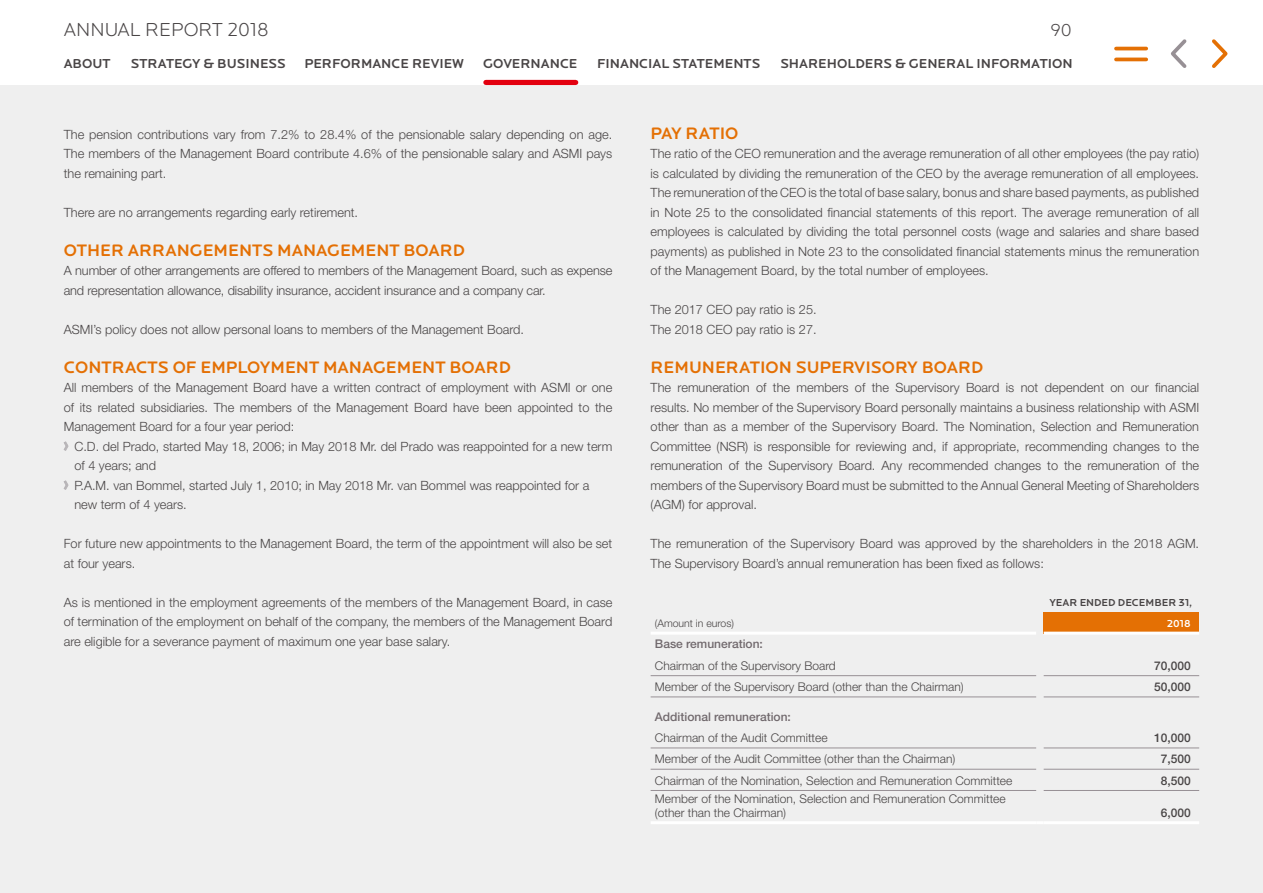
<style>
.page{position:relative;width:1263px;height:893px;background:#fff}
.page>*{position:absolute;margin:0;border:0;box-sizing:border-box;transform-origin:0 0}
.t1{font:300 19.5px "Locator Display";color:#494546}
.t2{font:300 18px "Locator Display";color:#494546}
.t3{font:500 17.25px "Locator Display";color:#e47004}
.t4{font:500 17.25px "Locator Display";letter-spacing:-.02em;color:#e47004}
.t5{font:500 13.5px "Locator Display";color:#494546}
.t6{font:300 12.75px/19.5px "Helvetica Neue LT Std";color:#494546;text-align:justify}
.t7{font:300 12px/13.5px "Helvetica Neue LT Std";color:#494546}
.t8{font:500 12px "Helvetica Neue LT Std";color:#71696d}
.t9{font:500 12px "Helvetica Neue LT Std";color:#494546}
.t10{font:500 10.5px "Locator Display";color:#494546}
.t11{font:300 10.5px "Helvetica Neue LT Std";color:#494546}
.t12{font:500 10.5px "Locator Display";color:#fff}
.s1{font-family:"Futura Std";font-weight:700;font-stretch:condensed;font-size:18px;color:#b7b4b7}
</style>
<div class="page">
<div style="left:0;top:85px;width:1263px;height:808px;background:#efefef"></div>
<svg style="left:1212px;top:39px;width:16px;height:29px"></svg>
<svg style="left:1171px;top:39px;width:16px;height:29px"></svg>
<hr style="left:1116px;top:47px;width:30px;height:3px;background:#e47004">
<hr style="left:1116px;top:58px;width:30px;height:3px;background:#e47004">
<div style="left:486px;top:80px;width:90px;height:5px;background:#e3000f"></div>
<svg style="left:63px;top:441px;width:6px;height:10px"></svg>
<svg style="left:63px;top:480px;width:6px;height:10px"></svg>
<div style="left:1044px;top:612px;width:155px;height:21px;background:#e47004"></div>
<hr style="left:651px;top:632px;width:385px;height:3px;background:#fff">
<hr style="left:1044px;top:632px;width:155px;height:3px;background:#fff">
<hr style="left:651px;top:821px;width:385px;height:3px;background:#fff">
<svg style="left:1036px;top:821px;width:8px;height:3px"></svg>
<hr style="left:1044px;top:821px;width:155px;height:3px;background:#fff">
<hr style="left:651px;top:675px;width:385px;height:1px;background:#979095">
<hr style="left:1044px;top:675px;width:155px;height:1px;background:#979095">
<hr style="left:651px;top:697px;width:385px;height:1px;background:#979095">
<hr style="left:1044px;top:697px;width:155px;height:1px;background:#979095">
<hr style="left:651px;top:748px;width:385px;height:1px;background:#979095">
<hr style="left:1044px;top:748px;width:155px;height:1px;background:#979095">
<hr style="left:651px;top:769px;width:385px;height:1px;background:#979095">
<hr style="left:1044px;top:769px;width:155px;height:1px;background:#979095">
<hr style="left:651px;top:790px;width:385px;height:1px;background:#979095">
<hr style="left:1044px;top:790px;width:155px;height:1px;background:#979095">
<h1 class="t1" style="left:64px;top:19px;width:206px">ANNUAL REPORT 2018</h1>
<p class="t5" style="left:64px;top:56px;width:48px">ABOUT</p>
<p class="t5" style="left:131px;top:56px;width:157px">STRATEGY &amp; BUSINESS</p>
<p class="t5" style="left:304px;top:56px;width:161px">PERFORMANCE REVIEW</p>
<p class="t5" style="left:483px;top:56px;width:96px">GOVERNANCE</p>
<p class="t5" style="left:597px;top:56px;width:165px">FINANCIAL STATEMENTS</p>
<p class="t5" style="left:780px;top:56px;width:294px">SHAREHOLDERS &amp; GENERAL INFORMATION</p>
<h2 class="t2" style="left:1050px;top:21px;width:23px">90</h2>
<p class="t6" style="left:64px;top:124px;width:550px">The pension contributions vary from 7.2% to 28.4% of the pensionable salary depending on age.<br>The members of the Management Board contribute 4.6% of the pensionable salary and ASMI pays the remaining part.</p>
<p class="t6" style="left:64px;top:202px;width:296px">There are no arrangements regarding early retirement.</p>
<h3 class="t3" style="left:64px;top:240px;width:403px">OTHER ARRANGEMENTS MANAGEMENT BOARD</h3>
<p class="t6" style="left:64px;top:261px;width:550px">A number of other arrangements are offered to members of the Management Board, such as expense and representation allowance, disability insurance, accident insurance and a company car.</p>
<p class="t6" style="left:64px;top:319px;width:462px">ASMI’s policy does not allow personal loans to members of the Management Board.</p>
<h3 class="t3" style="left:64px;top:357px;width:448px">CONTRACTS OF EMPLOYMENT MANAGEMENT BOARD</h3>
<p class="t6" style="left:64px;top:378px;width:550px">All members of the Management Board have a written contract of employment with ASMI or one</p>
<p class="t6" style="left:64px;top:397px;width:550px">of its related subsidiaries. The members of the Management Board have been appointed to the</p>
<p class="t6" style="left:64px;top:416px;width:232px">Management Board for a four year period:</p>
<p class="t6" style="left:64px;top:436px;width:550px"><span class="s1">›</span> C.D. del Prado, started May 18, 2006; in May 2018 Mr. del Prado was reappointed for a new term</p>
<p class="t6" style="left:74px;top:456px;width:83px">of 4 years; and</p>
<p class="t6" style="left:64px;top:475px;width:527px"><span class="s1">›</span> P.A.M. van Bommel, started July 1, 2010; in May 2018 Mr. van Bommel was reappointed for a</p>
<p class="t6" style="left:74px;top:495px;width:114px">new term of 4 years.</p>
<p class="t6" style="left:64px;top:534px;width:550px">For future new appointments to the Management Board, the term of the appointment will also be set at four years.</p>
<p class="t6" style="left:64px;top:592px;width:550px">As is mentioned in the employment agreements of the members of the Management Board, in case of termination of the employment on behalf of the company, the members of the Management Board are eligible for a severance payment of maximum one year base salary.</p>
<h3 class="t4" style="left:651px;top:123px;width:89px">PAY RATIO</h3>
<p class="t6" style="left:651px;top:144px;width:550px">The ratio of the CEO remuneration and the average remuneration of all other employees (the pay ratio) is calculated by dividing the remuneration of the CEO by the average remuneration of all employees.<br>The remuneration of the CEO is the total of base salary, bonus and share based payments, as published in Note 25 to the consolidated financial statements of this report. The average remuneration of all employees is calculated by dividing the total personnel costs (wage and salaries and share based payments) as published in Note 23 to the consolidated financial statements minus the remuneration of the Management Board, by the total number of employees.</p>
<p class="t6" style="left:651px;top:299px;width:168px">The 2017 CEO pay ratio is 25.<br>The 2018 CEO pay ratio is 27.</p>
<h3 class="t3" style="left:651px;top:357px;width:334px">REMUNERATION SUPERVISORY BOARD</h3>
<p class="t6" style="left:651px;top:378px;width:550px">The remuneration of the members of the Supervisory Board is not dependent on our financial results. No member of the Supervisory Board personally maintains a business relationship with ASMI other than as a member of the Supervisory Board. The Nomination, Selection and Remuneration Committee (NSR) is responsible for reviewing and, if appropriate, recommending changes to the remuneration of the Supervisory Board. Any recommended changes to the remuneration of the members of the Supervisory Board must be submitted to the Annual General Meeting of Shareholders (AGM) for approval.</p>
<p class="t6" style="left:651px;top:533px;width:550px">The remuneration of the Supervisory Board was approved by the shareholders in the 2018 AGM.<br>The Supervisory Board’s annual remuneration has been fixed as follows:</p>
<p class="t10" style="left:1049px;top:596px;width:144px">YEAR ENDED DECEMBER 31,</p>
<p class="t11" style="left:655px;top:617px;width:81px">(Amount in euros)</p>
<p class="t12" style="left:1167px;top:618px;width:25px">2018</p>
<p class="t8" style="left:655px;top:637px;width:110px">Base remuneration:</p>
<p class="t7" style="left:655px;top:658px;width:182px">Chairman of the Supervisory Board</p>
<p class="t9" style="left:1154px;top:658px;width:38px">70,000</p>
<p class="t7" style="left:655px;top:680px;width:310px">Member of the Supervisory Board (other than the Chairman)</p>
<p class="t9" style="left:1154px;top:680px;width:38px">50,000</p>
<p class="t8" style="left:655px;top:709px;width:138px">Additional remuneration:</p>
<p class="t7" style="left:655px;top:731px;width:174px">Chairman of the Audit Committee</p>
<p class="t9" style="left:1154px;top:731px;width:38px">10,000</p>
<p class="t7" style="left:655px;top:752px;width:302px">Member of the Audit Committee (other than the Chairman)</p>
<p class="t9" style="left:1161px;top:752px;width:32px">7,500</p>
<p class="t7" style="left:655px;top:773px;width:359px">Chairman of the Nomination, Selection and Remuneration Committee</p>
<p class="t9" style="left:1161px;top:773px;width:32px">8,500</p>
<p class="t7" style="left:655px;top:792px;width:352px">Member of the Nomination, Selection and Remuneration Committee (other than the Chairman)</p>
<p class="t9" style="left:1161px;top:805px;width:32px">6,000</p>
</div>
